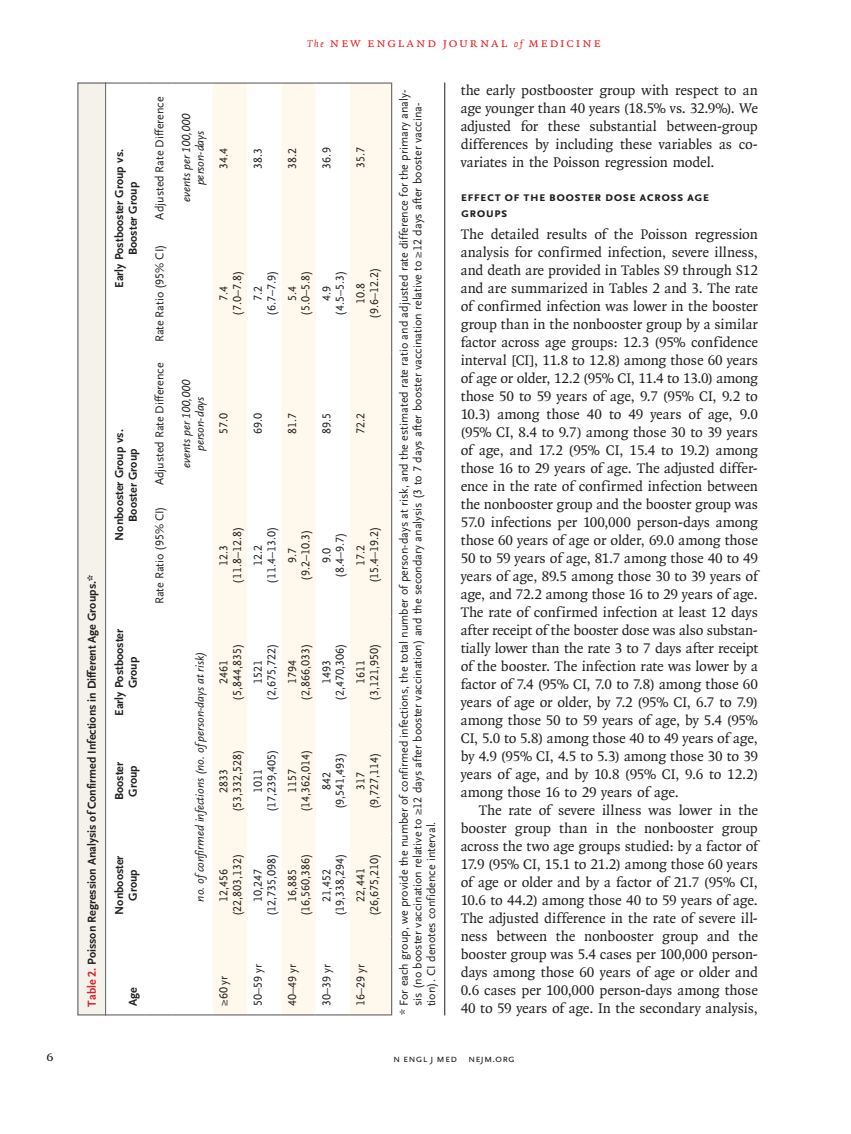
<style>
.page{position:relative;width:851px;height:1134px;background:#fff}
.page>*{position:absolute;margin:0;border:0;box-sizing:border-box;transform-origin:0 0}
.t1{font:15px/18px "OTNEJM Quadraat";letter-spacing:-.005em;color:#231f20;text-align:justify}
.t2{font:14.25px "OTNEJM Quadraat Cap";color:#231f20}
.t3{font:700 13.5px/15.8px "OTNEJM Scala Sans Small LF Cap";letter-spacing:.025em;color:#231f20}
.t4{font:13.5px "OTNEJM Quadraat Cap";letter-spacing:.11em;color:#ee1d23}
.t5{font:12px/13.5px "OTNEJM Scala Sans LF";color:#231f20;text-align:center}
.t6{font:700 12px/13.5px "OTNEJM Scala Sans LF";color:#231f20;text-align:center}
.t7{font:italic 12px/13.5px "OTNEJM Scala Sans LF";color:#231f20;text-align:center}
.t8{font:10.8px "OTNEJM Scala Sans LF Cap";letter-spacing:.01em;color:#231f20}
.s1{color:#d1232a}
.s2{font-family:"OTNEJM Quadraat";font-style:italic;font-size:10.5px}
</style>
<div class="page">
<div style="left:78px;top:82px;width:28px;height:934px;background:#f5f1eb"></div>
<div style="left:77px;top:82px;width:29px;height:934px;border:1px solid #636366"></div>
<hr style="left:105px;top:82px;width:1px;height:934px;background:#636366">
<svg style="left:213px;top:84px;width:178px;height:930px;fill:#fef9ec"></svg>
<hr style="left:105px;top:1014px;width:41px;height:2px;background:#636366">
<hr style="left:105px;top:82px;width:41px;height:2px;background:#636366">
<hr style="left:146px;top:1014px;width:26px;height:2px;background:#636366">
<hr style="left:146px;top:82px;width:26px;height:2px;background:#636366">
<hr style="left:172px;top:1014px;width:41px;height:2px;background:#636366">
<hr style="left:172px;top:82px;width:41px;height:2px;background:#636366">
<hr style="left:213px;top:1014px;width:34px;height:2px;background:#636366">
<hr style="left:213px;top:82px;width:34px;height:2px;background:#636366">
<hr style="left:247px;top:1014px;width:34px;height:2px;background:#636366">
<hr style="left:247px;top:82px;width:34px;height:2px;background:#636366">
<hr style="left:281px;top:1014px;width:34px;height:2px;background:#636366">
<hr style="left:281px;top:82px;width:34px;height:2px;background:#636366">
<hr style="left:315px;top:1014px;width:35px;height:2px;background:#636366">
<hr style="left:315px;top:82px;width:35px;height:2px;background:#636366">
<hr style="left:350px;top:1014px;width:41px;height:2px;background:#636366">
<hr style="left:350px;top:82px;width:41px;height:2px;background:#636366">
<hr style="left:391px;top:937px;width:1px;height:79px;background:#636366">
<hr style="left:391px;top:833px;width:1px;height:104px;background:#636366">
<hr style="left:391px;top:729px;width:1px;height:104px;background:#636366">
<hr style="left:391px;top:616px;width:1px;height:113px;background:#636366">
<hr style="left:391px;top:494px;width:1px;height:122px;background:#636366">
<hr style="left:391px;top:354px;width:1px;height:140px;background:#636366">
<hr style="left:391px;top:233px;width:1px;height:121px;background:#636366">
<hr style="left:391px;top:82px;width:1px;height:151px;background:#636366">
<hr style="left:444px;top:82px;width:1px;height:934px;background:#231f20">
<p class="t6" style="left:85px;top:1006px;width:433px;rotate:-90deg"><span class="s1">Table 2.</span> Poisson Regression Analysis of Confirmed Infections in Different Age Groups.*</p>
<p class="t6" style="left:113px;top:288px;width:141px;rotate:-90deg">Early Postbooster Group vs.<br>Booster Group</p>
<p class="t6" style="left:113px;top:541px;width:113px;rotate:-90deg">Nonbooster Group vs.<br>Booster Group</p>
<p class="t6" style="left:113px;top:716px;width:88px;rotate:-90deg">Early Postbooster<br>Group</p>
<p class="t5" style="left:153px;top:220px;width:124px;rotate:-90deg">Adjusted Rate Difference</p>
<p class="t5" style="left:153px;top:342px;width:99px;rotate:-90deg">Rate Ratio (95% CI)</p>
<p class="t5" style="left:153px;top:485px;width:124px;rotate:-90deg">Adjusted Rate Difference</p>
<p class="t5" style="left:153px;top:604px;width:99px;rotate:-90deg">Rate Ratio (95% CI)</p>
<p class="t6" style="left:113px;top:800px;width:40px;text-align:left;rotate:-90deg">Booster<br>Group</p>
<p class="t6" style="left:113px;top:915px;width:61px;rotate:-90deg">Nonbooster<br>Group</p>
<p class="t6" style="left:126px;top:1006px;width:20px;rotate:-90deg">Age</p>
<p class="t7" style="left:180px;top:202px;width:90px;rotate:-90deg">events per 100,000 person-days</p>
<p class="t7" style="left:180px;top:468px;width:90px;rotate:-90deg">events per 100,000 person-days</p>
<p class="t7" style="left:193px;top:902px;width:252px;rotate:-90deg">no. of confirmed infections (no. of person-days at risk)</p>
<p class="t5" style="left:217px;top:169px;width:23px;rotate:-90deg">34.4</p>
<p class="t5" style="left:251px;top:169px;width:23px;rotate:-90deg">38.3</p>
<p class="t5" style="left:217px;top:316px;width:46px;rotate:-90deg">7.4 (7.0–7.8)</p>
<p class="t5" style="left:251px;top:316px;width:46px;rotate:-90deg">7.2 (6.7–7.9)</p>
<p class="t5" style="left:217px;top:434px;width:23px;rotate:-90deg">57.0</p>
<p class="t5" style="left:251px;top:434px;width:23px;rotate:-90deg">69.0</p>
<p class="t5" style="left:217px;top:584px;width:58px;rotate:-90deg">12.3 (11.8–12.8)</p>
<p class="t5" style="left:251px;top:584px;width:58px;rotate:-90deg">12.2 (11.4–13.0)</p>
<p class="t5" style="left:217px;top:701px;width:58px;rotate:-90deg">2461 (5,844,835)</p>
<p class="t5" style="left:251px;top:701px;width:58px;rotate:-90deg">1521 (2,675,722)</p>
<p class="t5" style="left:217px;top:812px;width:64px;rotate:-90deg">2833 (53,332,528)</p>
<p class="t5" style="left:251px;top:812px;width:64px;rotate:-90deg">1011 (17,239,405)</p>
<p class="t5" style="left:217px;top:916px;width:64px;rotate:-90deg">12,456 (22,803,132)</p>
<p class="t5" style="left:251px;top:916px;width:64px;rotate:-90deg">10,247 (12,735,098)</p>
<p class="t5" style="left:217px;top:1006px;width:32px;rotate:-90deg">≥60 yr</p>
<p class="t5" style="left:251px;top:1006px;width:43px;rotate:-90deg">50–59 yr</p>
<p class="t4" style="left:307px;top:35px;width:295px"><span class="s2">The</span> new england journal <span class="s2">of</span> medicine</p>
<p class="t1" style="left:460px;top:81px;width:299px">the early postbooster group with respect to an age younger than 40 years (18.5% vs. 32.9%). We adjusted for these substantial between-group differences by including these variables as co&shy;variates in the Poisson regression model.</p>
<p class="t3" style="left:460px;top:189px;width:250px">Effect of the Booster Dose across Age<br>Groups</p>
<p class="t1" style="left:460px;top:225px;width:299px">The detailed results of the Poisson regression analysis for confirmed infection, severe illness, and death are provided in Tables S9 through S12 and are summarized in Tables 2 and 3. The rate of confirmed infection was lower in the booster group than in the nonbooster group by a similar factor across age groups: 12.3 (95% confidence interval [CI], 11.8 to 12.8) among those 60 years of age or older, 12.2 (95% CI, 11.4 to 13.0) among those 50 to 59 years of age, 9.7 (95% CI, 9.2 to 10.3) among those 40 to 49 years of age, 9.0 (95% CI, 8.4 to 9.7) among those 30 to 39 years of age, and 17.2 (95% CI, 15.4 to 19.2) among those 16 to 29 years of age. The adjusted differ&shy;ence in the rate of confirmed infection between the nonbooster group and the booster group was 57.0 infections per 100,000 person-days among those 60 years of age or older, 69.0 among those 50 to 59 years of age, 81.7 among those 40 to 49 years of age, 89.5 among those 30 to 39 years of age, and 72.2 among those 16 to 29 years of age.<br>The rate of confirmed infection at least 12 days after receipt of the booster dose was also substan&shy;tially lower than the rate 3 to 7 days after receipt of the booster. The infection rate was lower by a factor of 7.4 (95% CI, 7.0 to 7.8) among those 60 years of age or older, by 7.2 (95% CI, 6.7 to 7.9) among those 50 to 59 years of age, by 5.4 (95% CI, 5.0 to 5.8) among those 40 to 49 years of age, by 4.9 (95% CI, 4.5 to 5.3) among those 30 to 39 years of age, and by 10.8 (95% CI, 9.6 to 12.2) among those 16 to 29 years of age.</p>
<p class="t1" style="left:460px;top:801px;width:299px;text-indent:18px">The rate of severe illness was lower in the booster group than in the nonbooster group across the two age groups studied: by a factor of 17.9 (95% CI, 15.1 to 21.2) among those 60 years of age or older and by a factor of 21.7 (95% CI, 10.6 to 44.2) among those 40 to 59 years of age.<br>The adjusted difference in the rate of severe ill&shy;ness between the nonbooster group and the booster group was 5.4 cases per 100,000 person&shy;days among those 60 years of age or older and 0.6 cases per 100,000 person-days among those 40 to 59 years of age. In the secondary analysis,</p>
<p class="t5" style="left:397px;top:1006px;width:918px;text-align:left;text-indent:-9px;rotate:-90deg">* For each group, we provide the number of confirmed infections, the total number of person-days at risk, and the estimated rate ratio and adjusted rate difference for the primary analy&shy;sis (no booster vaccination relative to ≥12 days after booster vaccination) and the secondary analysis (3 to 7 days after booster vaccination relative to ≥12 days after booster vaccina&shy;tion). CI denotes confidence interval.</p>
<p class="t5" style="left:354px;top:168px;width:23px;rotate:-90deg">35.7</p>
<p class="t5" style="left:320px;top:169px;width:23px;rotate:-90deg">36.9</p>
<p class="t5" style="left:286px;top:169px;width:23px;rotate:-90deg">38.2</p>
<p class="t5" style="left:354px;top:319px;width:52px;rotate:-90deg">10.8 (9.6–12.2)</p>
<p class="t5" style="left:320px;top:316px;width:46px;rotate:-90deg">4.9 (4.5–5.3)</p>
<p class="t5" style="left:286px;top:316px;width:46px;rotate:-90deg">5.4 (5.0–5.8)</p>
<p class="t5" style="left:286px;top:434px;width:22px;rotate:-90deg">81.7</p>
<p class="t5" style="left:354px;top:434px;width:23px;rotate:-90deg">72.2</p>
<p class="t5" style="left:320px;top:434px;width:23px;rotate:-90deg">89.5</p>
<p class="t5" style="left:354px;top:583px;width:58px;rotate:-90deg">17.2 (15.4–19.2)</p>
<p class="t5" style="left:286px;top:581px;width:52px;rotate:-90deg">9.7 (9.2–10.3)</p>
<p class="t5" style="left:320px;top:578px;width:46px;rotate:-90deg">9.0 (8.4–9.7)</p>
<p class="t5" style="left:354px;top:701px;width:58px;rotate:-90deg">1611 (3,121,950)</p>
<p class="t5" style="left:320px;top:701px;width:58px;rotate:-90deg">1493 (2,470,306)</p>
<p class="t5" style="left:286px;top:701px;width:58px;rotate:-90deg">1794 (2,866,033)</p>
<p class="t5" style="left:286px;top:812px;width:64px;rotate:-90deg">1157 (14,362,014)</p>
<p class="t5" style="left:354px;top:809px;width:58px;rotate:-90deg">317 (9,727,114)</p>
<p class="t5" style="left:320px;top:809px;width:58px;rotate:-90deg">842 (9,541,493)</p>
<p class="t5" style="left:354px;top:916px;width:64px;rotate:-90deg">22,441 (26,675,210)</p>
<p class="t5" style="left:320px;top:916px;width:64px;rotate:-90deg">21,452 (19,338,294)</p>
<p class="t5" style="left:286px;top:916px;width:64px;rotate:-90deg">16,885 (16,560,386)</p>
<p class="t5" style="left:320px;top:1006px;width:43px;rotate:-90deg">30–39 yr</p>
<p class="t5" style="left:354px;top:1006px;width:43px;rotate:-90deg">16–29 yr</p>
<p class="t5" style="left:286px;top:1006px;width:43px;rotate:-90deg">40–49 yr</p>
<p class="t2" style="left:46px;top:1048px;width:9px">6</p>
<p class="t8" style="left:393px;top:1053px;width:123px">n engl j med nejm.org</p>
</div>
